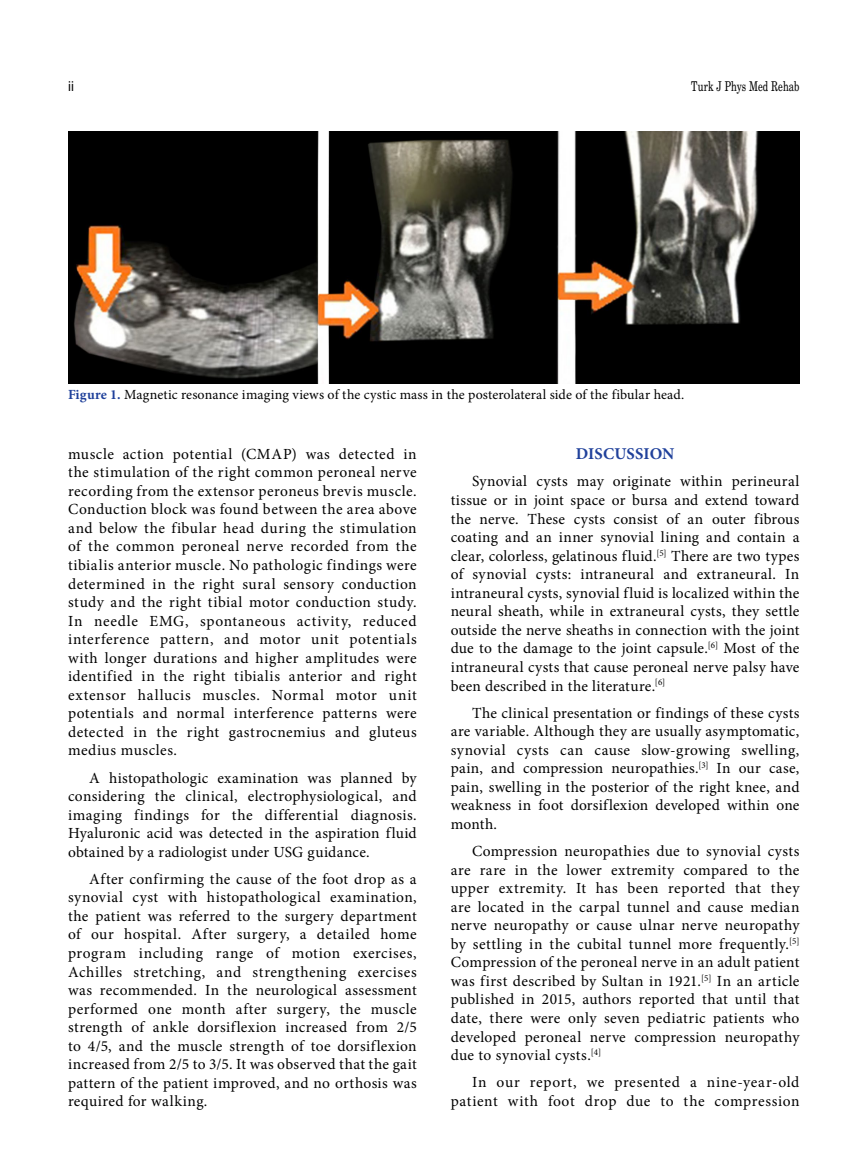
<style>
.page{position:relative;width:859px;height:1170px;background:#fff}
.page>*{position:absolute;margin:0;border:0;box-sizing:border-box;transform-origin:0 0}
.t1{font:700 16.5px "Minion Pro";color:#20419b}
.t2{font:15.45px/18.6px "Minion Pro";letter-spacing:.025em;color:#000;text-align:justify}
.t3{font:13.95px "Minion Pro";letter-spacing:.01em;color:#000}
.t4{font:13.5px "Madison Tr";letter-spacing:.005em;color:#000}
.t5{font:13.5px "Helvetica Normal Tr";color:#000}
.s1{font-weight:700;color:#20419b}
</style>
<div class="page">
<img style="left:68px;top:132px;width:731px;height:251px">
<p class="t5" style="left:68px;top:78px;width:8px">ii</p>
<p class="t4" style="left:691px;top:78px;width:110px">Turk J Phys Med Rehab</p>
<p class="t3" style="left:68px;top:385px;width:618px"><span class="s1">Figure 1.</span> Magnetic resonance imaging views of the cystic mass in the posterolateral side of the fibular head.</p>
<p class="t2" style="left:68px;top:444px;width:350px">muscle action potential (CMAP) was detected in the stimulation of the right common peroneal nerve recording from the extensor peroneus brevis muscle.<br>Conduction block was found between the area above and below the fibular head during the stimulation of the common peroneal nerve recorded from the tibialis anterior muscle. No pathologic findings were determined in the right sural sensory conduction study and the right tibial motor conduction study.<br>In needle EMG, spontaneous activity, reduced interference pattern, and motor unit potentials with longer durations and higher amplitudes were identified in the right tibialis anterior and right extensor hallucis muscles. Normal motor unit potentials and normal interference patterns were detected in the right gastrocnemius and gluteus medius muscles.</p>
<p class="t2" style="left:68px;top:768px;width:350px;text-indent:21px">A histopathologic examination was planned by considering the clinical, electrophysiological, and imaging findings for the differential diagnosis.<br>Hyaluronic acid was detected in the aspiration fluid obtained by a radiologist under USG guidance.</p>
<p class="t2" style="left:68px;top:869px;width:350px;text-indent:21px">After confirming the cause of the foot drop as a synovial cyst with histopathological examination, the patient was referred to the surgery department of our hospital. After surgery, a detailed home program including range of motion exercises, Achilles stretching, and strengthening exercises was recommended. In the neurological assessment performed one month after surgery, the muscle strength of ankle dorsiflexion increased from 2/5 to 4/5, and the muscle strength of toe dorsiflexion increased from 2/5 to 3/5. It was observed that the gait pattern of the patient improved, and no orthosis was required for walking.</p>
<p class="t1" style="left:576px;top:442px;width:100px">DISCUSSION</p>
<p class="t2" style="left:451px;top:472px;width:350px;text-indent:21px">Synovial cysts may originate within perineural tissue or in joint space or bursa and extend toward the nerve. These cysts consist of an outer fibrous coating and an inner synovial lining and contain a clear, colorless, gelatinous fluid.<sup>[5]</sup> There are two types of synovial cysts: intraneural and extraneural. In intraneural cysts, synovial fluid is localized within the neural sheath, while in extraneural cysts, they settle outside the nerve sheaths in connection with the joint due to the damage to the joint capsule.<sup>[6]</sup> Most of the intraneural cysts that cause peroneal nerve palsy have been described in the literature.<sup>[6]</sup></p>
<p class="t2" style="left:451px;top:703px;width:350px;text-indent:21px">The clinical presentation or findings of these cysts are variable. Although they are usually asymptomatic, synovial cysts can cause slow-growing swelling, pain, and compression neuropathies.<sup>[3]</sup> In our case, pain, swelling in the posterior of the right knee, and weakness in foot dorsiflexion developed within one month.</p>
<p class="t2" style="left:451px;top:841px;width:350px;text-indent:21px">Compression neuropathies due to synovial cysts are rare in the lower extremity compared to the upper extremity. It has been reported that they are located in the carpal tunnel and cause median nerve neuropathy or cause ulnar nerve neuropathy by settling in the cubital tunnel more frequently.<sup>[5] </sup>Compression of the peroneal nerve in an adult patient was first described by Sultan in 1921.<sup>[5]</sup> In an article published in 2015, authors reported that until that date, there were only seven pediatric patients who developed peroneal nerve compression neuropathy due to synovial cysts.<sup>[4]</sup></p>
<p class="t2" style="left:451px;top:1072px;width:350px;text-align:right">In our report, we presented a nine-year-old patient with foot drop due to the compression</p>
</div>
